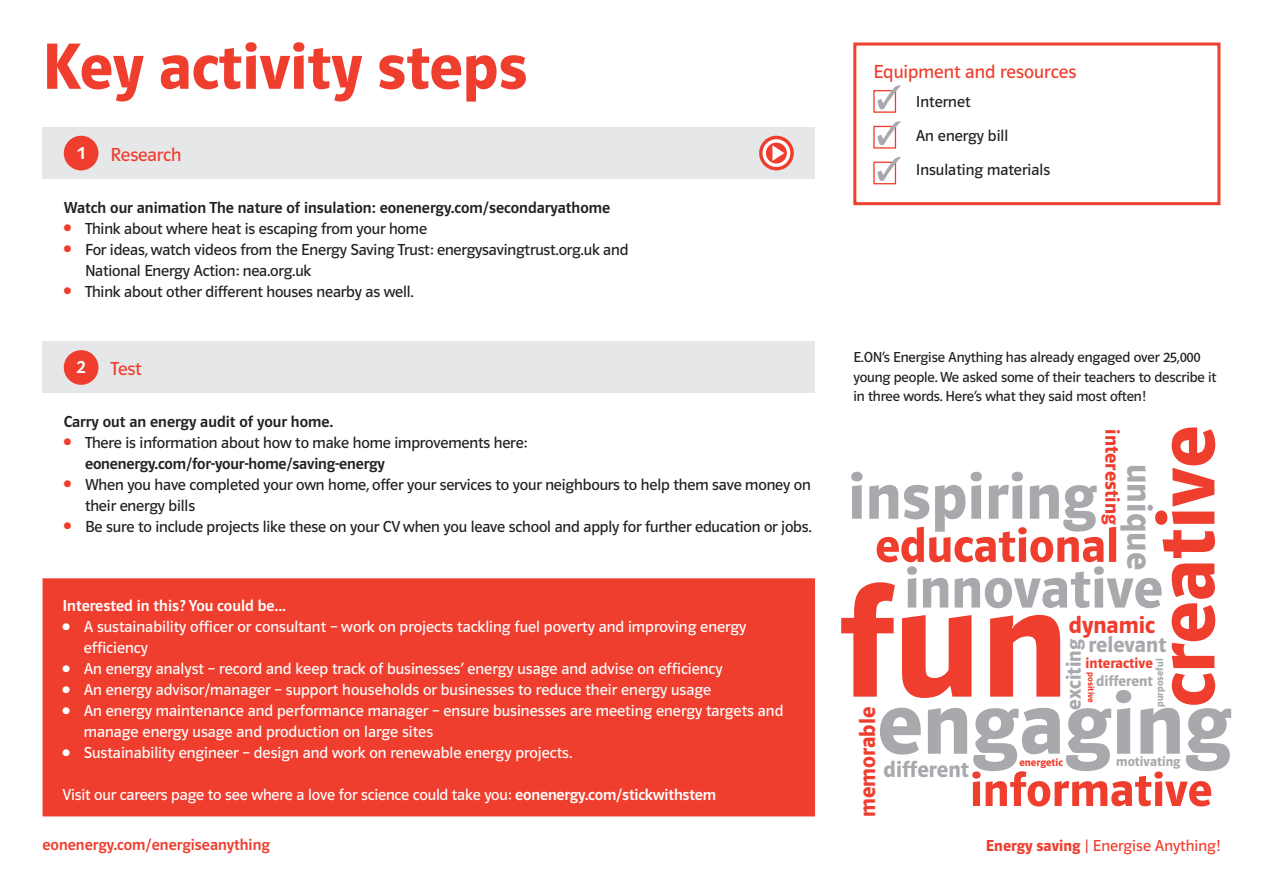
<style>
.page{position:relative;width:1263px;height:893px;background:#fff}
.page>*{position:absolute;margin:0;border:0;box-sizing:border-box;transform-origin:0 0}
.t1{font:164.7px "Polo 11 K Hfett";color:#ef3e2e}
.t2{font:92.4px "Polo 11 K Hfett";color:#a8a9ad}
.t3{font:85.95px "Polo 11 K Hfett";color:#ef3e2e}
.t4{font:68.25px "Polo 11 K Hfett";color:#a8a9ad}
.t5{font:67.5px "Polo 11 K Hfett";color:#ef3e2e}
.t6{font:59.7px "Polo 11 K Hfett";color:#a8a9ad}
.t7{font:50.25px "Polo 11 K Hfett";color:#ef3e2e}
.t8{font:50.1px "Polo 11 K Hfett";color:#ef3e2e}
.t9{font:37.05px "Polo 11 K Hfett";color:#a8a9ad}
.t10{font:24.75px "Polo 11 K Hfett";color:#ef3e2e}
.t11{font:23.55px "Polo 11 K Hfett";color:#a8a9ad}
.t12{font:23.4px "Polo 11 K Hfett";color:#ef3e2e}
.t13{font:22.95px "Polo 11 K Hfett";color:#a8a9ad}
.t14{font:21.6px "Polo 11 K Hfett";color:#a8a9ad}
.t15{font:21px "Polo 11 K Hfett";color:#ef3e2e}
.t16{font:19.5px "Polo 22 K Buch";color:#ef3e2e}
.t17{font:19.5px "Polo 22 K Krftg";color:#fff}
.t18{font:16.5px/21px "Polo 11 K Buch";color:#fff}
.t19{font:16.5px/21px "Polo 11 K Buch";letter-spacing:-.01em;color:#231f20}
.t20{font:16.5px "Polo 11 K Krftg";color:#231f20}
.t21{font:16.5px "Polo 22 K Krftg";color:#ef3e2e}
.t22{font:16.5px "Polo 11 K Buch";color:#ef3e2e}
.t23{font:16.5px "Polo 11 K Krftg";color:#fff}
.t24{font:15.6px "Polo 11 K Hfett";color:#a8a9ad}
.t25{font:15.3px "Polo 11 K Hfett";color:#ef3e2e}
.t26{font:15px/19.5px "Polo 11 K Buch";letter-spacing:-.01em;color:#231f20}
.t27{font:14.25px "Polo 11 K Hfett";color:#a8a9ad}
.t28{font:11.25px "Polo 11 K Hfett";color:#ef3e2e}
.t29{font:10.65px "Polo 11 K Hfett";color:#a8a9ad}
.t30{font:9.3px "Polo 11 K Hfett";color:#ef3e2e}
.s1{font-family:"Polo 11 K Krftg"}
.s2{font-family:"Polo 11 K Hfett"}
</style>
<div class="page">
<div style="left:853px;top:43px;width:367px;height:162px;border:3px solid #ef3e2e"></div>
<div style="left:873px;top:90px;width:23px;height:23px;border:1px solid #ef3e2e"></div>
<svg style="left:877px;top:85px;width:24px;height:24px"></svg>
<div style="left:43px;top:342px;width:772px;height:51px;background:#e6e7e9"></div>
<div style="left:64px;top:350px;width:34px;height:35px;background:#ef3e2e;border-radius:50%"></div>
<div style="left:43px;top:128px;width:772px;height:51px;background:#e6e7e9"></div>
<div style="left:64px;top:136px;width:34px;height:34px;background:#ef3e2e;border-radius:50%"></div>
<svg style="left:759px;top:136px;width:35px;height:34px"></svg>
<svg style="left:762px;top:139px;width:28px;height:28px"></svg>
<div style="left:44px;top:580px;width:769px;height:235px;background:#ef3e2e"></div>
<div style="left:43px;top:578px;width:772px;height:238px;border:3px solid #ef3e2e"></div>
<div style="left:873px;top:126px;width:23px;height:23px;border:1px solid #ef3e2e"></div>
<svg style="left:877px;top:121px;width:24px;height:24px"></svg>
<div style="left:873px;top:162px;width:23px;height:22px;border:1px solid #ef3e2e"></div>
<svg style="left:877px;top:157px;width:24px;height:24px"></svg>
<h3 class="t5" style="left:43px;top:31px;width:487px">Key activity steps</h3>
<p class="t17" style="left:77px;top:142px;width:10px">1</p>
<p class="t16" style="left:111px;top:144px;width:72px">Research</p>
<p class="t20" style="left:64px;top:199px;width:548px">Watch our animation The nature of insulation: eonenergy.com/secondaryathome</p>
<p class="t19" style="left:85px;top:218px;width:545px">Think about where heat is escaping from your home<br>For ideas, watch videos from the Energy Saving Trust: energysavingtrust.org.uk and National Energy Action: nea.org.uk<br>Think about other different houses nearby as well.</p>
<p class="t17" style="left:77px;top:357px;width:11px">2</p>
<p class="t16" style="left:111px;top:358px;width:33px">Test</p>
<p class="t20" style="left:64px;top:413px;width:271px">Carry out an energy audit of your home.</p>
<p class="t19" style="left:85px;top:432px;width:444px">There is information about how to make home improvements here:</p>
<p class="t20" style="left:85px;top:455px;width:301px">eonenergy.com/for-your-home/saving-energy</p>
<p class="t19" style="left:85px;top:474px;width:728px">When you have completed your own home, offer your services to your neighbours to help them save money on their energy bills<br>Be sure to include projects like these on your CV when you leave school and apply for further education or jobs.</p>
<p class="t23" style="left:63px;top:597px;width:225px">Interested in this? You could be...</p>
<p class="t18" style="left:84px;top:616px;width:701px">A sustainability officer or consultant – work on projects tackling fuel poverty and improving energy efficiency<br>An energy analyst – record and keep track of businesses’ energy usage and advise on efficiency<br>An energy advisor/manager – support households or businesses to reduce their energy usage<br>An energy maintenance and performance manager – ensure businesses are meeting energy targets and manage energy usage and production on large sites<br>Sustainability engineer – design and work on renewable energy projects.</p>
<p class="t18" style="left:63px;top:784px;width:655px">Visit our careers page to see where a love for science could take you: <span class="s1">eonenergy.com/stickwithstem</span></p>
<p class="t16" style="left:873px;top:61px;width:205px">Equipment and resources</p>
<p class="t19" style="left:916px;top:85px;width:136px;line-height:33.8px">Internet<br>An energy bill<br>Insulating materials</p>
<p class="t26" style="left:853px;top:348px;width:365px">E.ON’s Energise Anything has already engaged over 25,000 young people. We asked some of their teachers to describe it in three words. Here’s what they said most often!</p>
<h3 class="t3" style="left:1140px;top:707px;width:283px;rotate:-90deg">creative</h3>
<p class="t15" style="left:1123px;top:429px;width:97px;rotate:90deg">interesting</p>
<h3 class="t9" style="left:1159px;top:464px;width:108px;rotate:90deg">unique</h3>
<h3 class="t4" style="left:848px;top:460px;width:250px">inspiring</h3>
<h3 class="t7" style="left:875px;top:519px;width:245px">educational</h3>
<h3 class="t6" style="left:904px;top:556px;width:260px">innovative</h3>
<h3 class="t10" style="left:1069px;top:611px;width:87px">dynamic</h3>
<h3 class="t14" style="left:1062px;top:710px;width:72px;rotate:-90deg">exciting</h3>
<h3 class="t13" style="left:1088px;top:633px;width:80px">relevant</h3>
<h1 class="t1" style="left:839px;top:555px;width:231px">fun</h1>
<p class="t25" style="left:1085px;top:654px;width:69px">interactive</p>
<p class="t29" style="left:1154px;top:707px;width:50px;rotate:-90deg">purposeful</p>
<p class="t30" style="left:1096px;top:672px;width:32px;rotate:90deg">positive</p>
<p class="t24" style="left:1096px;top:672px;width:58px">different</p>
<h2 class="t2" style="left:877px;top:674px;width:356px">engaging</h2>
<h3 class="t12" style="left:855px;top:817px;width:112px;rotate:-90deg">memorable</h3>
<p class="t28" style="left:1019px;top:756px;width:45px">energetic</p>
<p class="t27" style="left:1116px;top:754px;width:66px">motivating</p>
<h3 class="t11" style="left:883px;top:757px;width:87px">different</h3>
<h3 class="t8" style="left:970px;top:763px;width:244px">informative</h3>
<p class="t21" style="left:43px;top:836px;width:229px">eonenergy.com/energiseanything</p>
<p class="t22" style="left:986px;top:837px;width:236px"><span class="s2">Energy saving</span> | Energise Anything!</p>
</div>
